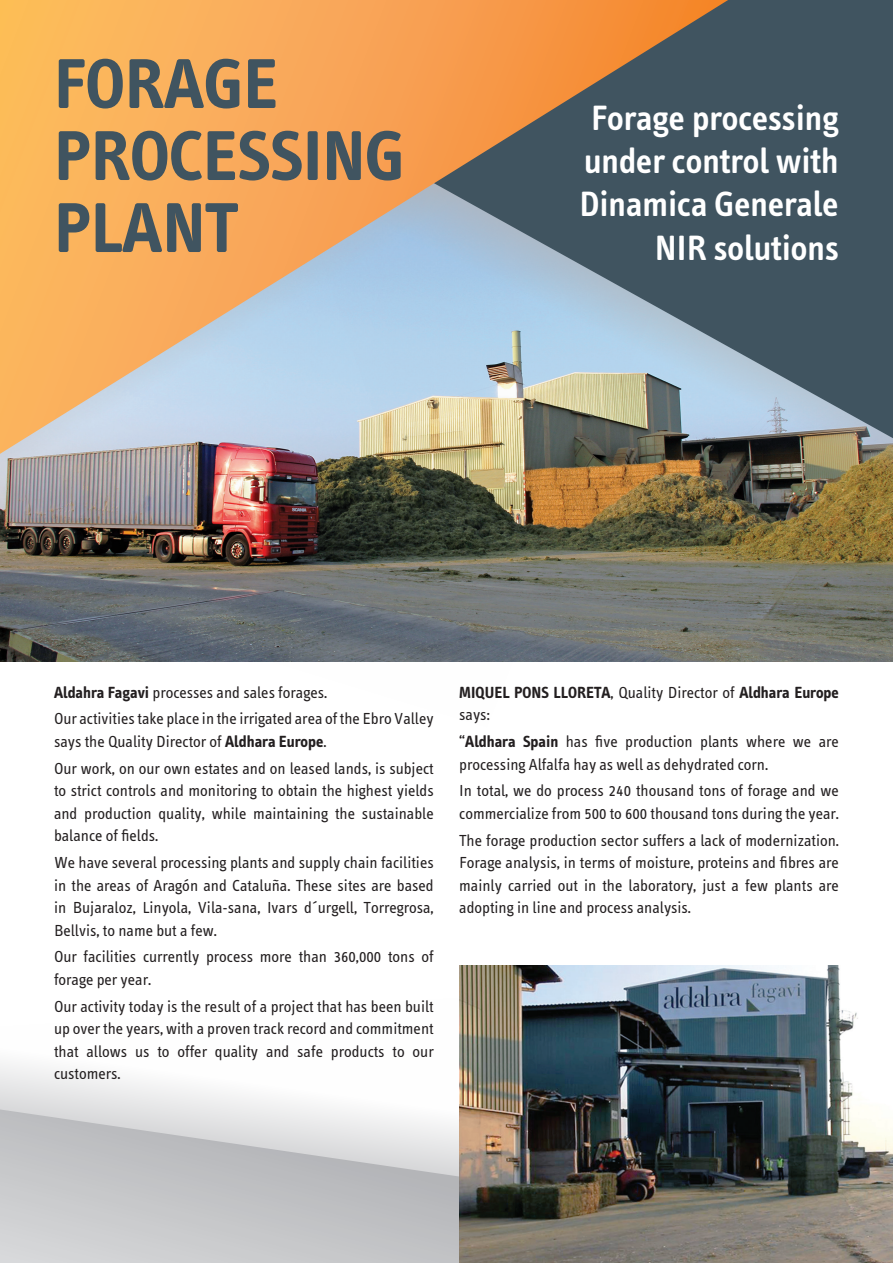
<style>
.page{position:relative;width:893px;height:1263px;background:#fff}
.page>*{position:absolute;margin:0;border:0;box-sizing:border-box;transform-origin:0 0}
.t1{font:700 72px/72px "Info Text";color:#405460}
.t2{font:600 36px/43.2px "Info Text";color:#fff;text-align:right}
.t3{font:16.5px/22.5px "Info Text";color:#231f20}
.t4{font:700 16.5px/22.5px "Info Text";color:#231f20}
.s1{font-weight:700}
.s2{font-family:"Info Text Normal Caps"}
.s3{font-weight:400}
</style>
<div class="page">
<svg style="left:0;top:1063px;width:285px;height:40px;fill:#f4f4f5"></svg>
<svg style="left:801px;top:517px;width:92px;height:136px;background:#797358"></svg>
<img style="left:0;top:517px;width:801px;height:145px">
<svg style="left:744px;top:0;width:149px;height:517px;background:#505f65"></svg>
<img style="left:0;top:0;width:744px;height:539px">
<svg style="left:0;top:1103px;width:459px;height:160px;background:#cbccce"></svg>
<img style="left:459px;top:965px;width:434px;height:298px">
<p class="t1" style="left:54px;top:49px;width:352px">FORAGE<br>PROCESSING<br>PLANT</p>
<p class="t2" style="left:580px;top:97px;width:261px">Forage processing under control with<br>Dinamica Generale<br>NIR solutions</p>
<p class="t3" style="left:54px;top:681px;width:275px"><span class="s1">Aldahra Fagavi</span> processes and sales forages.</p>
<p class="t3" style="left:54px;top:708px;width:381px">Our activities take place in the irrigated area of the Ebro Valley says the Quality Director of <span class="s1">Aldhara Europe</span>.</p>
<p class="t3" style="left:54px;top:757px;width:381px;text-align:justify">Our work, on our own estates and on leased lands, is subject to strict controls and monitoring to obtain the highest yields and production quality, while maintaining the sustainable balance of fields.</p>
<p class="t3" style="left:54px;top:851px;width:381px;text-align:justify">We have several processing plants and supply chain facilities in the areas of Aragón and Cataluña. These sites are based in Bujaraloz, Linyola, Vila-sana, Ivars d´urgell, Torregrosa, Bellvis, to name but a few.</p>
<p class="t3" style="left:54px;top:946px;width:381px">Our facilities currently process more than <span class="s2">360,000</span> tons of forage per year.</p>
<p class="t3" style="left:54px;top:995px;width:381px;text-align:justify">Our activity today is the result of a project that has been built up over the years, with a proven track record and commitment that allows us to offer quality and safe products to our customers.</p>
<p class="t4" style="left:459px;top:681px;width:381px">MIQUEL PONS LLORETA<span class="s3">, Quality Director of</span> Aldhara Europe <span class="s3">says:</span></p>
<p class="t3" style="left:459px;top:730px;width:381px">“<span class="s1">Aldhara Spain</span> has five production plants where we are processing Alfalfa hay as well as dehydrated corn.</p>
<p class="t3" style="left:459px;top:780px;width:381px">In total, we do process <span class="s2">240</span> thousand tons of forage and we commercialize from <span class="s2">500</span> to <span class="s2">600</span> thousand tons during the year.</p>
<p class="t3" style="left:459px;top:829px;width:381px;text-align:justify">The forage production sector suffers a lack of modernization.<br>Forage analysis, in terms of moisture, proteins and fibres are mainly carried out in the laboratory, just a few plants are adopting in line and process analysis.</p>
</div>
